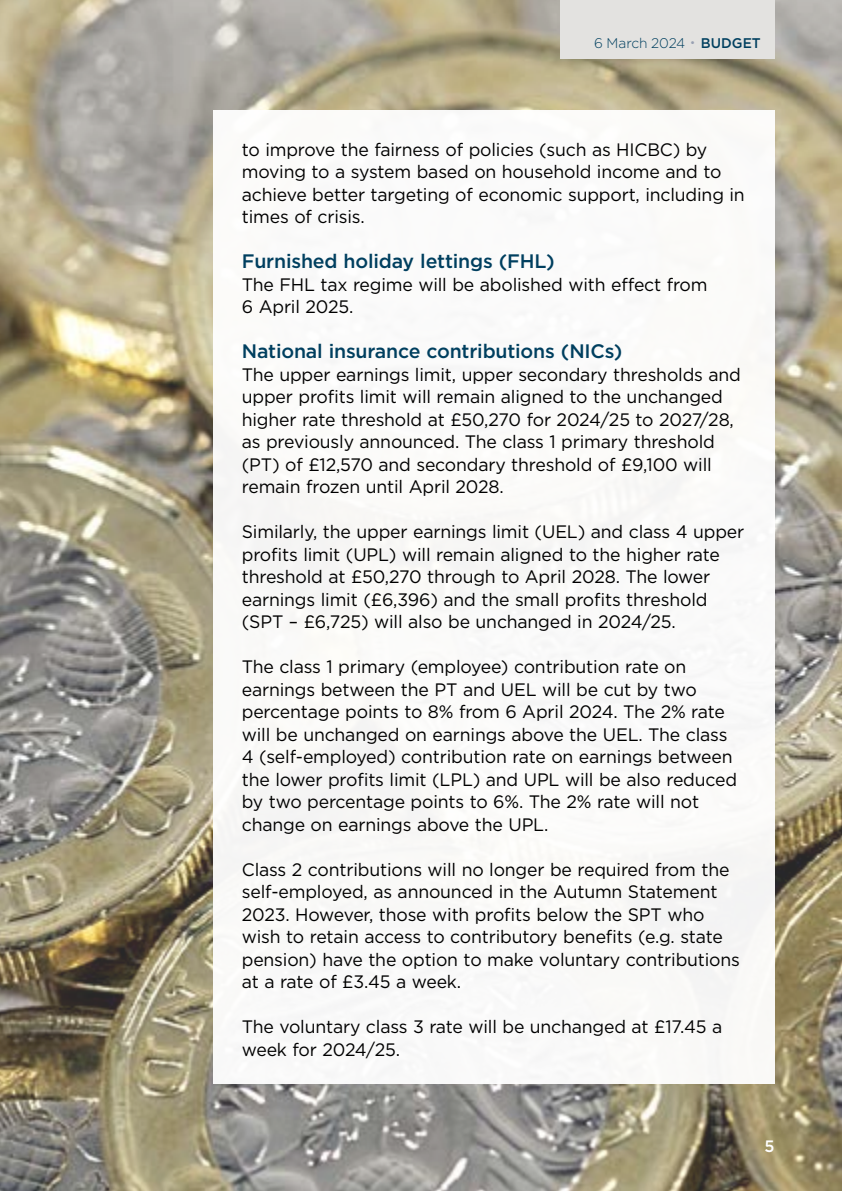
<style>
.page{position:relative;width:842px;height:1191px;background:#fff}
.page>*{position:absolute;margin:0;border:0;box-sizing:border-box;transform-origin:0 0}
.t1{font:500 19.6px "Gotham";letter-spacing:-.01em;color:#003f5f}
.t2{font:18px/22.4px "Gotham";letter-spacing:-.01em;color:#000}
.t3{font:500 16.4px "Gotham";color:#fff}
.t4{font:300 14px "Gotham";letter-spacing:-.01em;color:#003f5f}
.t5{font:500 14px "Gotham";color:#003f5f}
.s1{font-weight:300}
</style>
<div class="page">
<img style="left:0;top:0;width:842px;height:1191px">
<div style="left:560px;top:0;width:214px;height:58px;background:#e3e2e0"></div>
<div style="left:213px;top:111px;width:561px;height:973px;background:#fff"></div>
<p class="t4" style="left:594px;top:34px;width:93px">6 March 2024</p>
<p class="t4" style="left:590px;top:34px;width:14px">15</p>
<p class="t5" style="left:677px;top:34px;width:85px"><span class="s1">3</span> <sup>●</sup> BUDGET</p>
<p class="t2" style="left:242px;top:138px;width:504px">to improve the fairness of policies (such as HICBC) by moving to a system based on household income and to achieve better targeting of economic support, including in times of crisis.</p>
<p class="t1" style="left:242px;top:248px;width:315px">Furnished holiday lettings (FHL)</p>
<p class="t2" style="left:242px;top:273px;width:467px">The FHL tax regime will be abolished with effect from<br>6 April 2025.</p>
<p class="t1" style="left:242px;top:338px;width:382px">National insurance contributions (NICs)</p>
<p class="t2" style="left:242px;top:363px;width:501px">The upper earnings limit, upper secondary thresholds and upper profits limit will remain aligned to the unchanged higher rate threshold at £50,270 for 2024/25 to 2027/28, as previously announced. The class 1 primary threshold (PT) of £12,570 and secondary threshold of £9,100 will remain frozen until April 2028.</p>
<p class="t2" style="left:242px;top:520px;width:504px">Similarly, the upper earnings limit (UEL) and class 4 upper profits limit (UPL) will remain aligned to the higher rate threshold at £50,270 through to April 2028. The lower earnings limit (£6,396) and the small profits threshold (SPT – £6,725) will also be unchanged in 2024/25.</p>
<p class="t2" style="left:242px;top:655px;width:497px">The class 1 primary (employee) contribution rate on earnings between the PT and UEL will be cut by two percentage points to 8% from 6 April 2024. The 2% rate will be unchanged on earnings above the UEL. The class 4 (self-employed) contribution rate on earnings between the lower profits limit (LPL) and UPL will be also reduced by two percentage points to 6%. The 2% rate will not change on earnings above the UPL.</p>
<p class="t2" style="left:242px;top:858px;width:500px">Class 2 contributions will no longer be required from the self-employed, as announced in the Autumn Statement 2023. However, those with profits below the SPT who wish to retain access to contributory benefits (e.g. state pension) have the option to make voluntary contributions at a rate of £3.45 a week.</p>
<p class="t2" style="left:242px;top:1015px;width:482px">The voluntary class 3 rate will be unchanged at £17.45 a week for 2024/25.</p>
<p class="t3" style="left:764px;top:1135px;width:12px">5</p>
</div>
